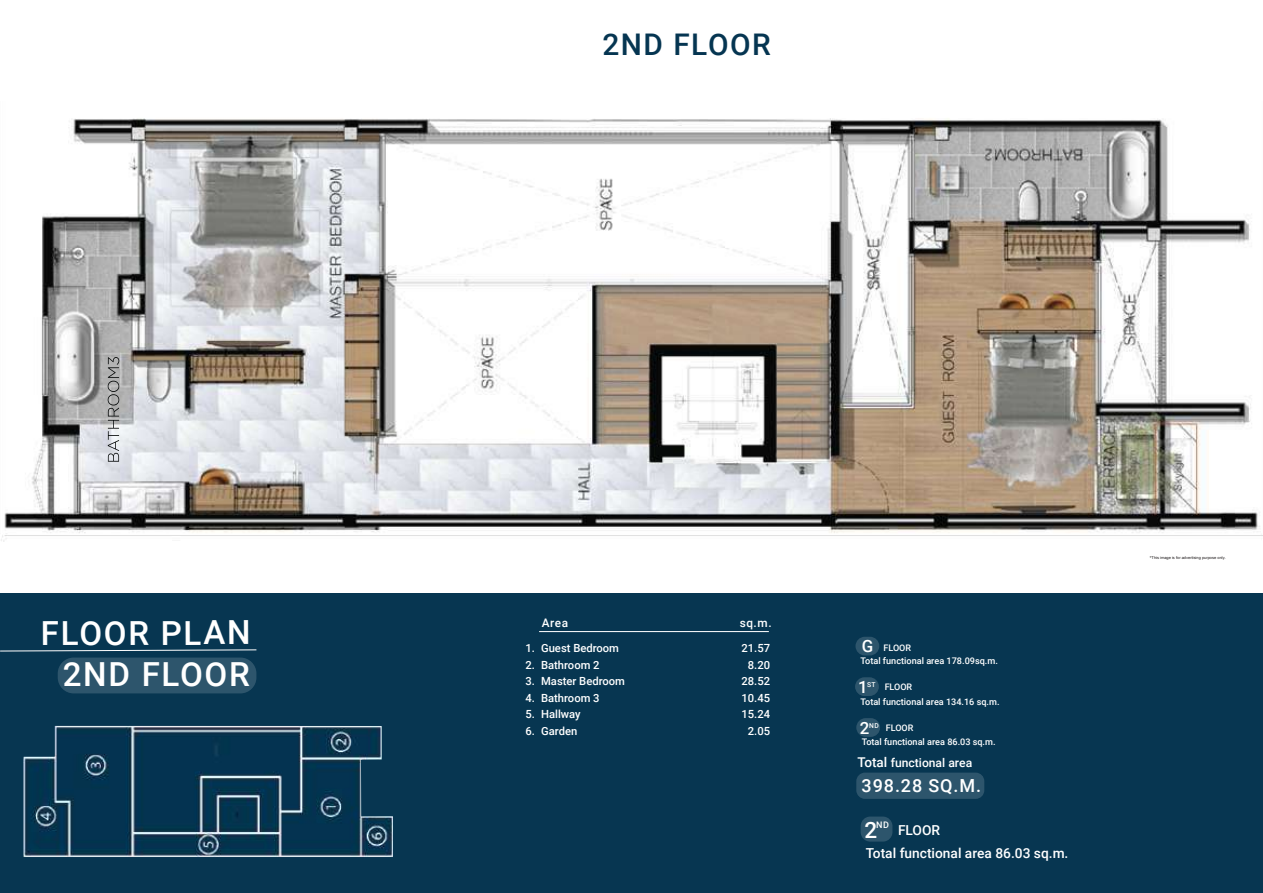
<style>
.page{position:relative;width:1263px;height:893px;background:#fff}
.page>*{position:absolute;margin:0;border:0;box-sizing:border-box;transform-origin:0 0}
.t1{font:500 33.15px "Roboto";letter-spacing:.045em;color:#fff}
.t2{font:500 29.85px "Roboto";letter-spacing:.05em;color:#053551}
.t3{font:500 22.5px "Roboto";color:#fff}
.t4{font:500 18px "Roboto";letter-spacing:.05em;color:#fff}
.t5{font:500 16.95px "Roboto";color:#fff}
.t6{font:500 16.8px "Roboto";color:#fff}
.t7{font:500 13.8px "Roboto";color:#fff}
.t8{font:500 12.15px "Roboto";color:#fff}
.t9{font:500 11.85px "Roboto";letter-spacing:.05em;color:#fff}
.t10{font:500 11.25px/16.5px "Roboto";color:#fff}
.t11{font:500 9.15px "Roboto";color:#fff}
.t12{font:500 9px "Roboto";color:#fff}
.t13{font:500 6.75px "Roboto";color:#fff}
.t14{font:3.9px "Arial Unicode MS";color:#231f20}
.s1{font-size:16.95px}
.s2{font-size:13.5px}
.s3{font-family:"Roboto"}
</style>
<div class="page">
<div style="left:0;top:594px;width:1263px;height:299px;background:#073651"></div>
<img style="left:23px;top:726px;width:370px;height:131px">
<div style="left:58px;top:657px;width:198px;height:36px;background:#2d556c;border-radius:16px"></div>
<svg style="left:0;top:649px;width:257px;height:2px"></svg>
<hr style="left:539px;top:631px;width:230px;height:1px;background:#fff">
<div style="left:855px;top:677px;width:24px;height:19px;background:#2d556c;border-radius:9px"></div>
<div style="left:855px;top:637px;width:24px;height:18px;background:#2d556c;border-radius:9px"></div>
<div style="left:856px;top:718px;width:24px;height:19px;background:#2d556c;border-radius:9px"></div>
<div style="left:856px;top:773px;width:128px;height:26px;background:#2d556c;border-radius:9px"></div>
<div style="left:861px;top:816px;width:31px;height:26px;background:#2d556c;border-radius:10px"></div>
<img style="left:1px;top:118px;width:1262px;height:424px">
<img style="left:108px;top:357px;width:11px;height:54px">
<h2 class="t2" style="left:602px;top:24px;width:170px">2ND FLOOR</h2>
<h1 class="t1" style="left:41px;top:610px;width:211px">FLOOR PLAN</h1>
<p class="t9" style="left:542px;top:614px;width:28px">Area</p>
<p class="t9" style="left:740px;top:614px;width:33px">sq.m.</p>
<p class="t10" style="left:541px;top:639px;width:85px">Guest Bedroom<br>Bathroom 2<br>Master Bedroom<br>Bathroom 3<br>Hallway<br>Garden</p>
<p class="t10" style="left:741px;top:639px;width:30px;text-align:center">21.57<br>8.20<br>28.52<br>10.45<br>15.24<br>2.05</p>
<p class="t10" style="left:525px;top:639px;width:11px;text-align:justify">1.<br>2.<br>3.<br>4.<br>5.<br>6.</p>
<h1 class="t1" style="left:63px;top:651px;width:189px">2ND FLOOR</h1>
<h3 class="t5" style="left:862px;top:634px;width:13px">G</h3>
<p class="t12" style="left:883px;top:641px;width:29px">FLOOR</p>
<p class="t12" style="left:858px;top:680px;width:56px"><span class="s1">1</span> FLOOR</p>
<p class="t11" style="left:860px;top:654px;width:139px">Total functional area 178.09sq.m.</p>
<p class="t11" style="left:860px;top:695px;width:140px">Total functional area 134.16 sq.m.</p>
<p class="t13" style="left:867px;top:679px;width:10px">ST</p>
<h3 class="t6" style="left:860px;top:716px;width:11px">2</h3>
<p class="t12" style="left:869px;top:721px;width:46px"><sup>ND</sup> FLOOR</p>
<p class="t11" style="left:862px;top:736px;width:135px">Total functional area 86.03 sq.m.</p>
<p class="t8" style="left:857px;top:754px;width:116px"><span class="s2">Total</span> functional area</p>
<h3 class="t4" style="left:862px;top:773px;width:121px">398.28 SQ.M.</h3>
<h3 class="t3" style="left:865px;top:814px;width:14px">2</h3>
<p class="t12" style="left:876px;top:818px;width:14px">ND</p>
<p class="t7" style="left:898px;top:821px;width:44px">FLOOR</p>
<p class="t7" style="left:866px;top:843px;width:204px">Total functional area 86.03 sq.m.</p>
<p class="t14" style="left:1150px;top:554px;width:77px"><span class="s3">*</span>This image is for advertising purpose only.</p>
</div>
